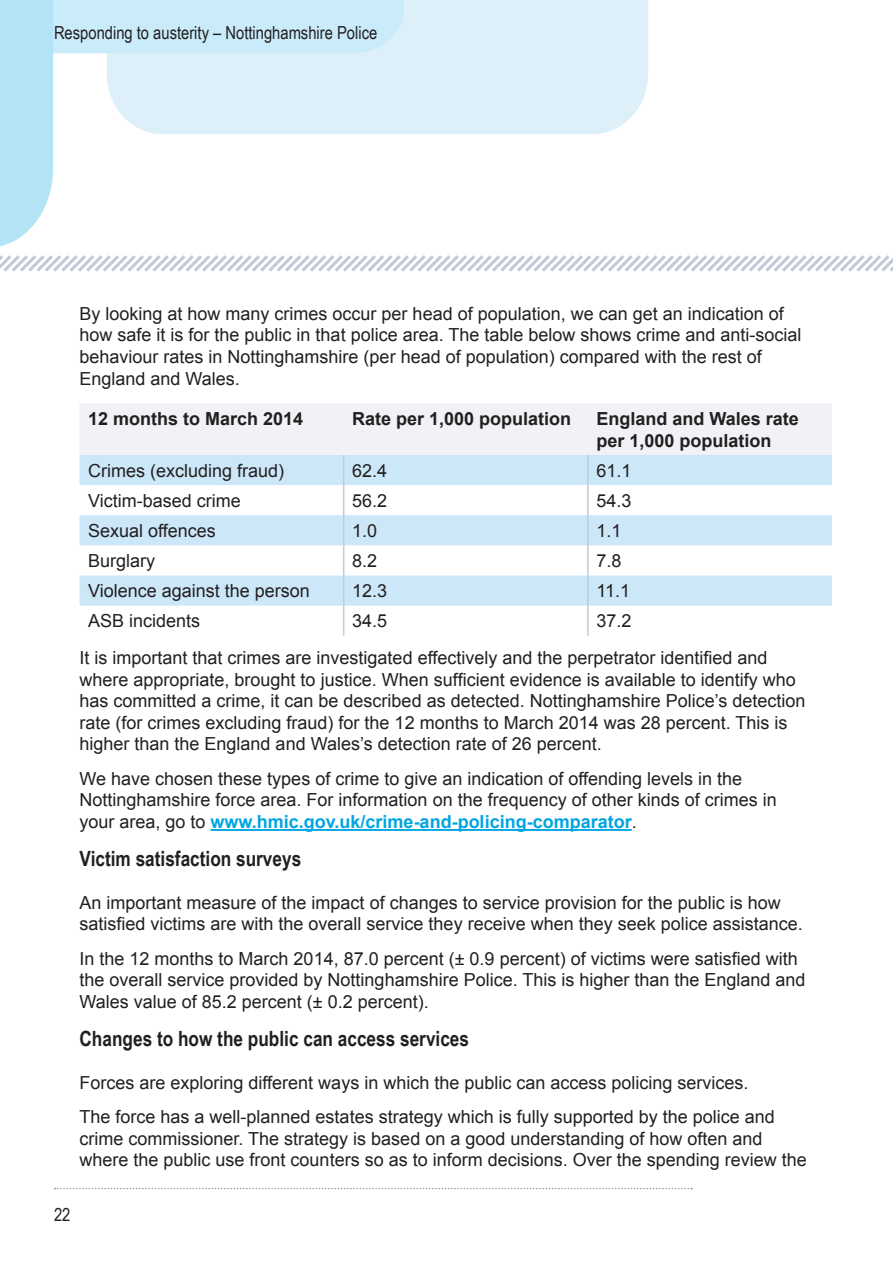
<style>
.page{position:relative;width:893px;height:1263px;background:#fff}
.page>*{position:absolute;margin:0;border:0;box-sizing:border-box;transform-origin:0 0}
.Heading_3{font:700 21px "Arial Narrow";color:#231f20}
.Paragraph{font:18px/21.6px "Arial";color:#231f20}
.Paragraph_Bold{font:700 18px/21.6px "Arial";color:#231f20}
.t1{font:18px "Arial Narrow";color:#231f20}
.s1{font-weight:700;color:#00a5e3}
</style>
<div class="page">
<svg style="left:0;top:0;width:893px;height:272px"></svg>
<svg style="left:55px;top:1188px;width:637px;height:1px"></svg>
<hr style="left:211px;top:829px;width:421px;height:2px;background:#00a5e3">
<div style="left:80px;top:403px;width:752px;height:52px;background:#f0f2f6"></div>
<svg style="left:80px;top:455px;width:752px;height:151px;fill:#cbe7f8"></svg>
<hr style="left:343px;top:455px;width:1px;height:30px;background:#c2cad7">
<hr style="left:343px;top:485px;width:1px;height:30px;background:#c2cad7">
<hr style="left:343px;top:545px;width:1px;height:30px;background:#c2cad7">
<hr style="left:343px;top:575px;width:1px;height:31px;background:#c2cad7">
<hr style="left:343px;top:606px;width:1px;height:30px;background:#c2cad7">
<hr style="left:343px;top:515px;width:1px;height:30px;background:#c2cad7">
<hr style="left:587px;top:455px;width:2px;height:30px;background:#c2cad7">
<hr style="left:587px;top:485px;width:2px;height:30px;background:#c2cad7">
<hr style="left:587px;top:515px;width:2px;height:30px;background:#c2cad7">
<hr style="left:587px;top:545px;width:2px;height:30px;background:#c2cad7">
<hr style="left:587px;top:575px;width:2px;height:31px;background:#c2cad7">
<hr style="left:587px;top:606px;width:2px;height:30px;background:#c2cad7">
<p class="t1" style="left:54px;top:19px;width:325px">Responding to austerity – Nottinghamshire Police</p>
<p class="Paragraph" style="left:80px;top:303px;width:723px">By looking at how many crimes occur per head of population, we can get an indication of how safe it is for the public in that police area. The table below shows crime and anti-social behaviour rates in Nottinghamshire (per head of population) compared with the rest of England and Wales.</p>
<p class="Paragraph_Bold" style="left:88px;top:408px;width:217px">12 months to March 2014</p>
<p class="Paragraph_Bold" style="left:352px;top:408px;width:221px">Rate per 1,000 population</p>
<p class="Paragraph_Bold" style="left:596px;top:408px;width:204px">England and Wales rate per 1,000 population</p>
<p class="Paragraph" style="left:88px;top:460px;width:198px">Crimes (excluding fraud)</p>
<p class="Paragraph" style="left:352px;top:460px;width:37px">62.4</p>
<p class="Paragraph" style="left:596px;top:460px;width:37px">61.1</p>
<p class="Paragraph" style="left:88px;top:490px;width:154px">Victim-based crime</p>
<p class="Paragraph" style="left:352px;top:490px;width:37px">56.2</p>
<p class="Paragraph" style="left:596px;top:490px;width:37px">54.3</p>
<p class="Paragraph" style="left:88px;top:520px;width:129px">Sexual offences</p>
<p class="Paragraph" style="left:352px;top:520px;width:27px">1.0</p>
<p class="Paragraph" style="left:596px;top:520px;width:27px">1.1</p>
<p class="Paragraph" style="left:88px;top:550px;width:69px">Burglary</p>
<p class="Paragraph" style="left:352px;top:550px;width:27px">8.2</p>
<p class="Paragraph" style="left:596px;top:550px;width:27px">7.8</p>
<p class="Paragraph" style="left:88px;top:580px;width:223px">Violence against the person</p>
<p class="Paragraph" style="left:352px;top:580px;width:37px">12.3</p>
<p class="Paragraph" style="left:596px;top:580px;width:35px">11.1</p>
<p class="Paragraph" style="left:88px;top:610px;width:114px">ASB incidents</p>
<p class="Paragraph" style="left:352px;top:610px;width:37px">34.5</p>
<p class="Paragraph" style="left:596px;top:610px;width:37px">37.2</p>
<p class="Paragraph" style="left:80px;top:647px;width:728px">It is important that crimes are investigated effectively and the perpetrator identified and where appropriate, brought to justice. When sufficient evidence is available to identify who has committed a crime, it can be described as detected. Nottinghamshire Police’s detection rate (for crimes excluding fraud) for the 12 months to March 2014 was 28 percent. This is higher than the England and Wales’s detection rate of 26 percent.</p>
<p class="Paragraph" style="left:80px;top:768px;width:699px">We have chosen these types of crime to give an indication of offending levels in the<br>Nottinghamshire force area. For information on the frequency of other kinds of crimes in your area, go to <span class="s1">www.hmic.gov.uk/crime-and-policing-comparator</span>.</p>
<p class="Heading_3" style="left:80px;top:843px;width:223px">Victim satisfaction surveys</p>
<p class="Paragraph" style="left:80px;top:892px;width:725px">An important measure of the impact of changes to service provision for the public is how satisfied victims are with the overall service they receive when they seek police assistance.</p>
<p class="Paragraph" style="left:80px;top:948px;width:728px">In the 12 months to March 2014, 87.0 percent (± 0.9 percent) of victims were satisfied with the overall service provided by Nottinghamshire Police. This is higher than the England and<br>Wales value of 85.2 percent (± 0.2 percent).</p>
<p class="Heading_3" style="left:80px;top:1023px;width:391px">Changes to how the public can access services</p>
<p class="Paragraph" style="left:80px;top:1072px;width:670px">Forces are exploring different ways in which the public can access policing services.</p>
<p class="Paragraph" style="left:80px;top:1106px;width:729px">The force has a well-planned estates strategy which is fully supported by the police and crime commissioner. The strategy is based on a good understanding of how often and where the public use front counters so as to inform decisions. Over the spending review the</p>
<p class="t1" style="left:54px;top:1202px;width:18px">22</p>
</div>
